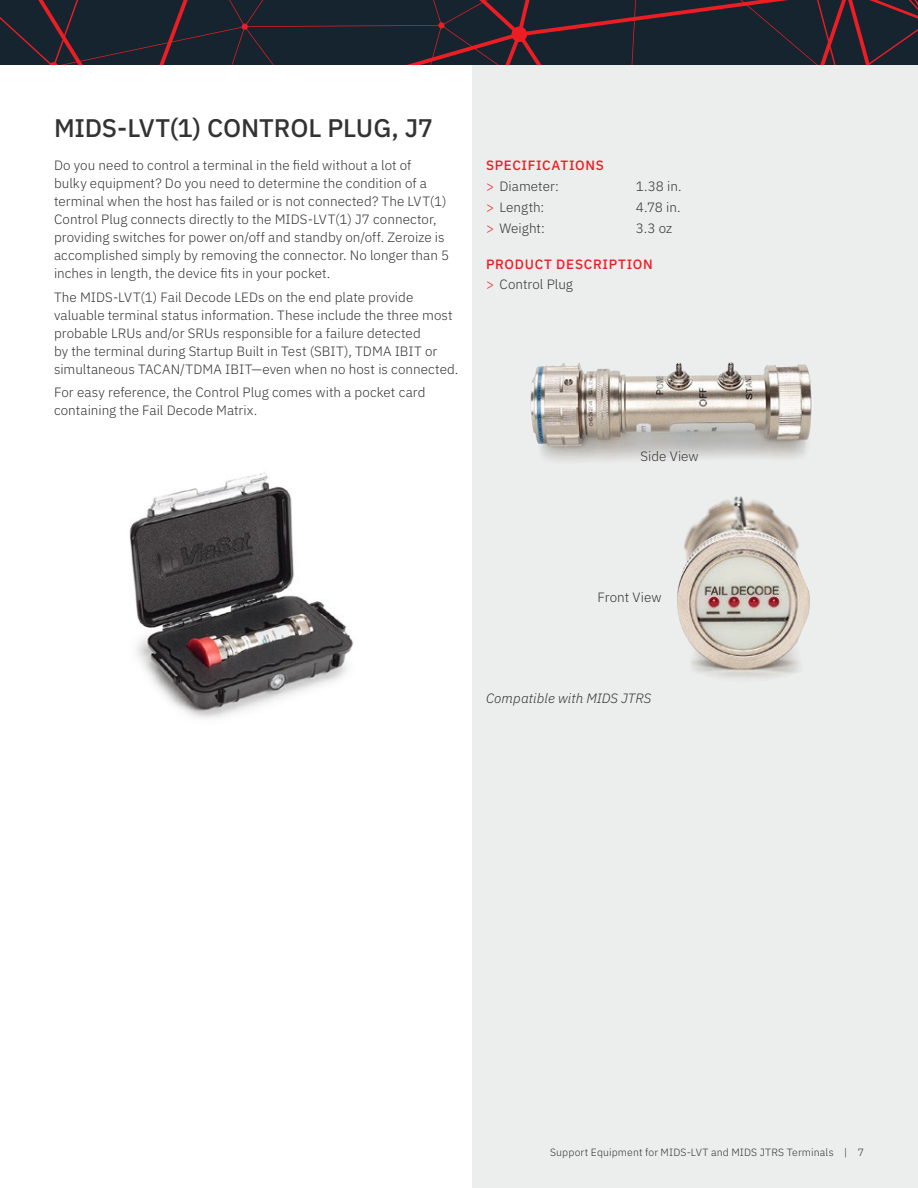
<style>
.page{position:relative;width:918px;height:1188px;background:#fff}
.page>*{position:absolute;margin:0;border:0;box-sizing:border-box;transform-origin:0 0}
.t1{font:500 25.5px "IBM Plex Sans";letter-spacing:-.01em;color:#333334}
.t2{font:300 13.5px/18px "IBM Plex Sans";letter-spacing:.005em;color:#333334}
.t3{font:500 13.5px/20.9px "IBM Plex Sans";letter-spacing:.05em;color:#ed1d24}
.t4{font:italic 300 13.5px "IBM Plex Sans";letter-spacing:.005em;color:#333334}
.t5{font:300 10.5px "IBM Plex Sans";letter-spacing:.015em;color:#333334}
.s1{font-weight:300}
.s2{font-weight:300;color:#333334}
.s3{color:#ed1d24}
</style>
<div class="page">
<div style="left:472px;top:54px;width:446px;height:1134px;background:#eceded"></div>
<img style="left:530px;top:362px;width:283px;height:99px">
<img style="left:677px;top:496px;width:133px;height:182px">
<img style="left:130px;top:472px;width:223px;height:246px">
<svg style="left:0;top:0;width:918px;height:65px;fill:#162430"></svg>
<h1 class="t1" style="left:54px;top:108px;width:381px">MIDS-LVT(1) CONTROL PLUG, J7</h1>
<p class="t2" style="left:54px;top:155px;width:397px">Do you need to control a terminal in the field without a lot of<br>bulky equipment? Do you need to determine the condition of a terminal when the host has failed or is not connected? The LVT(1)<br>Control Plug connects directly to the MIDS-LVT(1) J7 connector, providing switches for power on/off and standby on/off. Zeroize is accomplished simply by removing the connector. No longer than 5 inches in length, the device fits in your pocket.</p>
<p class="t2" style="left:54px;top:287px;width:406px">The MIDS-LVT(1) Fail Decode LEDs on the end plate provide valuable terminal status information. These include the three most probable LRUs and/or SRUs responsible for a failure detected<br>by the terminal during Startup Built in Test (SBIT), TDMA IBIT or simultaneous TACAN/TDMA IBIT—even when no host is connected.</p>
<p class="t2" style="left:54px;top:382px;width:373px">For easy reference, the Control Plug comes with a pocket card containing the Fail Decode Matrix.</p>
<p class="t3" style="left:486px;top:154px;width:119px">SPECIFICATIONS <span class="s1">&gt;</span> <span class="s2">Diameter:</span></p>
<p class="t2" style="left:636px;top:176px;width:47px">1.38 in.</p>
<p class="t2" style="left:486px;top:197px;width:60px"><span class="s3">&gt;</span> Length:</p>
<p class="t2" style="left:636px;top:197px;width:46px">4.78 in.</p>
<p class="t2" style="left:486px;top:218px;width:60px"><span class="s3">&gt;</span> Weight:</p>
<p class="t2" style="left:636px;top:218px;width:38px">3.3 oz</p>
<p class="t3" style="left:486px;top:252px;width:168px">PRODUCT DESCRIPTION <span class="s1">&gt;</span> <span class="s2">Control Plug</span></p>
<p class="t2" style="left:640px;top:446px;width:60px">Side View</p>
<p class="t2" style="left:598px;top:587px;width:65px">Front View</p>
<p class="t4" style="left:486px;top:689px;width:167px">Compatible with MIDS JTRS</p>
<p class="t5" style="left:550px;top:1144px;width:315px">Support Equipment for MIDS-LVT and MIDS JTRS Terminals | 7</p>
</div>
